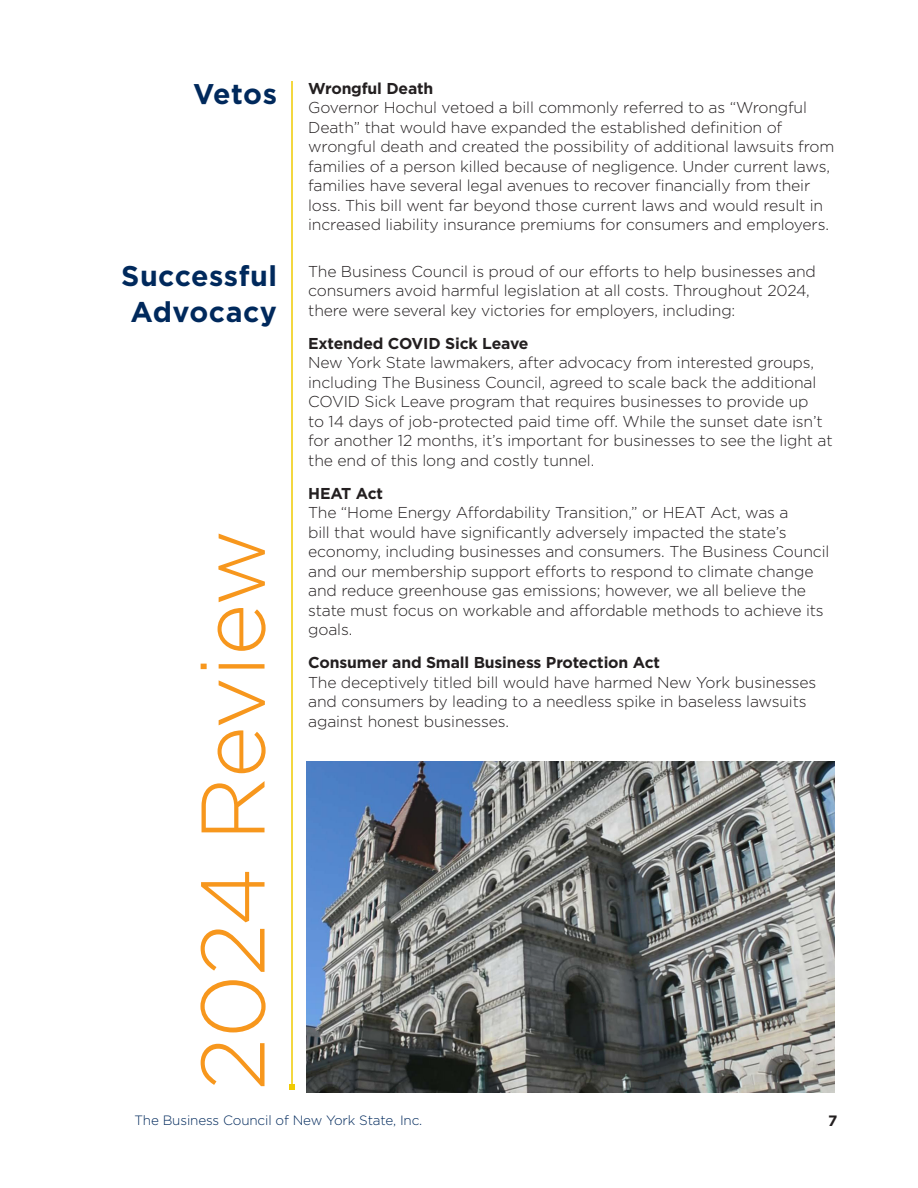
<style>
.page{position:relative;width:918px;height:1188px;background:#fff}
.page>*{position:absolute;margin:0;border:0;box-sizing:border-box;transform-origin:0 0}
.body_text{font:300 90px "Gotham";letter-spacing:-.02em;color:#f7971d}
.Heads{font:700 28.5px/36px "Gotham";letter-spacing:.02em;color:#00295c;text-align:center}
.body_text-2{font:300 15.75px/19.5px "Gotham";letter-spacing:-.01em;color:#231f20}
.bold_blk{font:700 15.75px "Gotham";letter-spacing:-.01em;color:#231f20}
.t1{font:700 15px "Gotham";color:#231f20}
.t2{font:300 13.5px "Gotham";letter-spacing:-.01em;color:#00295c}
</style>
<div class="page">
<img style="left:307px;top:761px;width:528px;height:332px">
<hr style="left:291px;top:81px;width:2px;height:1007px;background:#f0cb02">
<svg style="left:289px;top:1084px;width:6px;height:6px"></svg>
<p class="Heads" style="left:193px;top:76px;width:85px">Vetos</p>
<p class="Heads" style="left:121px;top:258px;width:157px">Successful<br>Advocacy</p>
<p class="body_text" style="left:176px;top:1090px;width:563px;rotate:-90deg">2024 Review</p>
<p class="bold_blk" style="left:308px;top:78px;width:127px">Wrongful Death</p>
<p class="body_text-2" style="left:308px;top:97px;width:528px">Governor Hochul vetoed a bill commonly referred to as “Wrongful Death” that would have expanded the established definition of wrongful death and created the possibility of additional lawsuits from families of a person killed because of negligence. Under current laws, families have several legal avenues to recover financially from their loss. This bill went far beyond those current laws and would result in increased liability insurance premiums for consumers and employers.</p>
<p class="body_text-2" style="left:308px;top:261px;width:509px">The Business Council is proud of our efforts to help businesses and consumers avoid harmful legislation at all costs. Throughout 2024, there were several key victories for employers, including:</p>
<p class="bold_blk" style="left:308px;top:333px;width:222px">Extended COVID Sick Leave</p>
<p class="body_text-2" style="left:308px;top:352px;width:526px">New York State lawmakers, after advocacy from interested groups, including The Business Council, agreed to scale back the additional COVID Sick Leave program that requires businesses to provide up<br>to 14 days of job-protected paid time off. While the sunset date isn’t for another 12 months, it’s important for businesses to see the light at the end of this long and costly tunnel.</p>
<p class="bold_blk" style="left:308px;top:483px;width:76px">HEAT Act</p>
<p class="body_text-2" style="left:308px;top:502px;width:523px">The “Home Energy Affordability Transition,” or HEAT Act, was a<br>bill that would have significantly adversely impacted the state’s economy, including businesses and consumers. The Business Council and our membership support efforts to respond to climate change and reduce greenhouse gas emissions; however, we all believe the state must focus on workable and affordable methods to achieve its goals.</p>
<p class="bold_blk" style="left:308px;top:652px;width:353px">Consumer and Small Business Protection Act</p>
<p class="body_text-2" style="left:308px;top:672px;width:510px">The deceptively titled bill would have harmed New York businesses and consumers by leading to a needless spike in baseless lawsuits against honest businesses.</p>
<p class="t2" style="left:135px;top:1111px;width:289px">The Business Council of New York State, Inc.</p>
<p class="t1" style="left:828px;top:1110px;width:11px">7</p>
</div>
